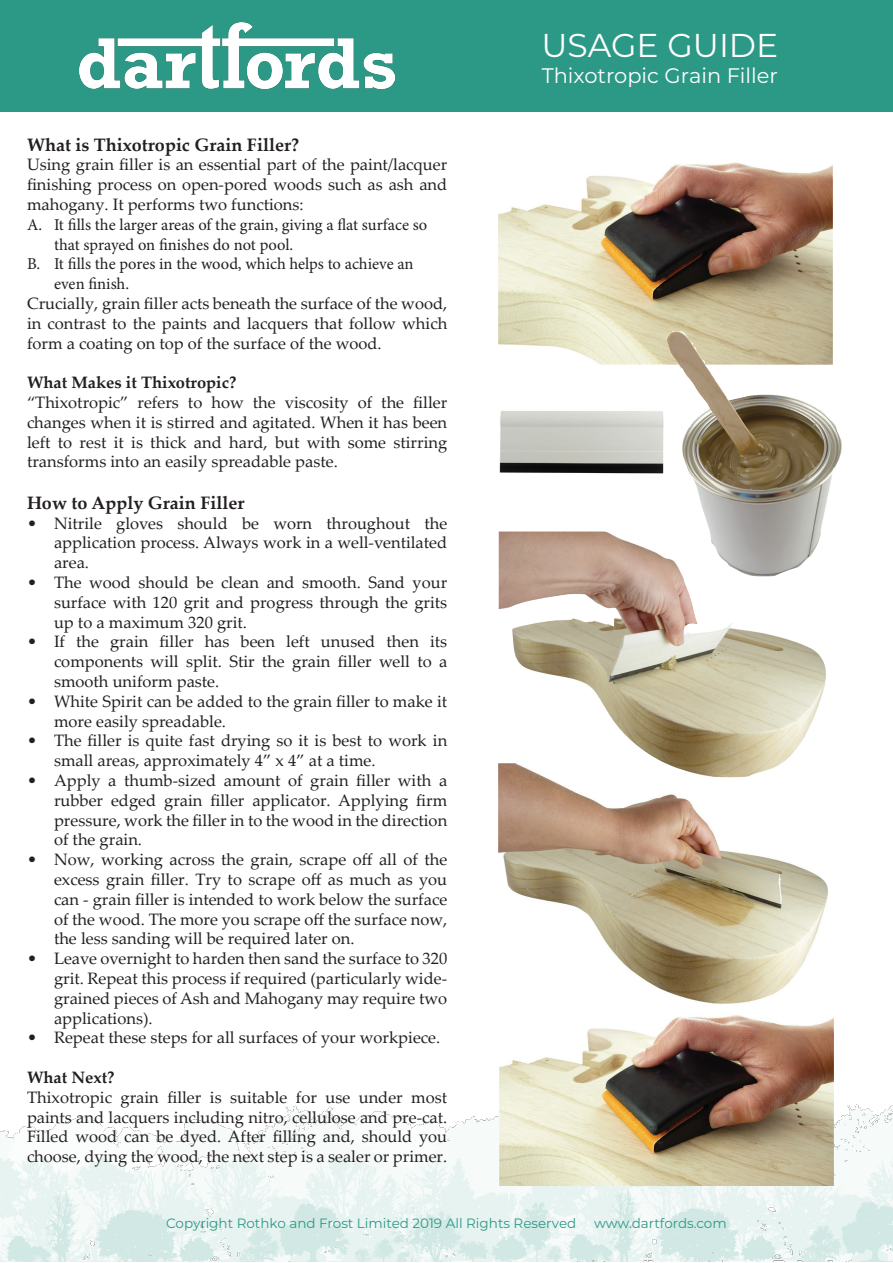
<style>
.page{position:relative;width:893px;height:1263px;background:#fff}
.page>*{position:absolute;margin:0;border:0;box-sizing:border-box;transform-origin:0 0}
.t1{font:33px "Montserrat";color:#fff}
.t2{font:21px "Montserrat";color:#fff}
.t3{font:700 18px "Palatino Linotype";color:#231f20}
.Body{font:16.5px/19.8px "Palatino Linotype";color:#231f20;text-align:justify}
.t4{font:16.5px/19.8px "Minion Pro";letter-spacing:-.005em;color:#231f20}
.t5{font:700 16.5px "Palatino Linotype";color:#231f20}
.t6{font:13.5px "Montserrat";color:#2c9986}
</style>
<div class="page">
<img style="left:0;top:1102px;width:893px;height:159px">
<div style="left:0;top:0;width:893px;height:111px;background:#2c9986"></div>
<img style="left:499px;top:777px;width:334px;height:408px">
<img style="left:499px;top:162px;width:333px;height:202px">
<img style="left:666px;top:331px;width:176px;height:200px">
<img style="left:499px;top:411px;width:165px;height:63px">
<img style="left:499px;top:531px;width:327px;height:246px">
<p class="t3" style="left:27px;top:132px;width:273px">What is Thixotropic Grain Filler?</p>
<p class="Body" style="left:27px;top:154px;width:422px">Using grain filler is an essential part of the paint/lacquer finishing process on open-pored woods such as ash and mahogany. It performs two functions:</p>
<p class="t4" style="left:54px;top:215px;width:375px;text-indent:-27px">A. It fills the larger areas of the grain, giving a flat surface so that sprayed on finishes do not pool.</p>
<p class="t4" style="left:54px;top:254px;width:361px;text-indent:-27px">B. It fills the pores in the wood, which helps to achieve an even finish.</p>
<p class="Body" style="left:27px;top:293px;width:422px">Crucially, grain filler acts beneath the surface of the wood, in contrast to the paints and lacquers that follow which form a coating on top of the surface of the wood.</p>
<p class="t5" style="left:27px;top:371px;width:211px">What Makes it Thixotropic?</p>
<p class="Body" style="left:27px;top:392px;width:422px">“Thixotropic” refers to how the viscosity of the filler changes when it is stirred and agitated. When it has been left to rest it is thick and hard, but with some stirring transforms into an easily spreadable paste.</p>
<p class="t3" style="left:27px;top:490px;width:219px">How to Apply Grain Filler</p>
<p class="Body" style="left:54px;top:512px;width:395px;text-indent:-27px">• Nitrile gloves should be worn throughout the application process. Always work in a well-ventilated area.</p>
<p class="Body" style="left:54px;top:572px;width:395px;text-indent:-27px">• The wood should be clean and smooth. Sand your surface with 120 grit and progress through the grits up to a maximum 320 grit.</p>
<p class="Body" style="left:54px;top:631px;width:395px;text-indent:-27px">• If the grain filler has been left unused then its components will split. Stir the grain filler well to a smooth uniform paste.</p>
<p class="Body" style="left:54px;top:691px;width:395px;text-indent:-27px">• White Spirit can be added to the grain filler to make it more easily spreadable.</p>
<p class="Body" style="left:54px;top:730px;width:395px;text-indent:-27px">• The filler is quite fast drying so it is best to work in small areas, approximately 4” x 4” at a time.</p>
<p class="Body" style="left:54px;top:770px;width:395px;text-indent:-27px">• Apply a thumb-sized amount of grain filler with a rubber edged grain filler applicator. Applying firm pressure, work the filler in to the wood in the direction of the grain.</p>
<p class="Body" style="left:54px;top:849px;width:395px;text-indent:-27px">• Now, working across the grain, scrape off all of the excess grain filler. Try to scrape off as much as you can - grain filler is intended to work below the surface of the wood. The more you scrape off the surface now, the less sanding will be required later on.</p>
<p class="Body" style="left:54px;top:948px;width:395px;text-indent:-27px">• Leave overnight to harden then sand the surface to 320 grit. Repeat this process if required (particularly wide&shy;grained pieces of Ash and Mahogany may require two applications).</p>
<p class="Body" style="left:27px;top:1027px;width:415px">• Repeat these steps for all surfaces of your workpiece.</p>
<p class="t5" style="left:27px;top:1066px;width:89px">What Next?</p>
<p class="Body" style="left:27px;top:1087px;width:422px">Thixotropic grain filler is suitable for use under most paints and lacquers including nitro, cellulose and pre-cat.<br>Filled wood can be dyed. After filling and, should you choose, dying the wood, the next step is a sealer or primer.</p>
<h1 class="t1" style="left:541px;top:23px;width:238px">USAGE GUIDE</h1>
<p class="t2" style="left:542px;top:61px;width:238px">Thixotropic Grain Filler</p>
<p class="t6" style="left:166px;top:1214px;width:412px">Copyright Rothko and Frost Limited 2019 All Rights Reserved</p>
<p class="t6" style="left:594px;top:1214px;width:134px">www.dartfords.com</p>
</div>
